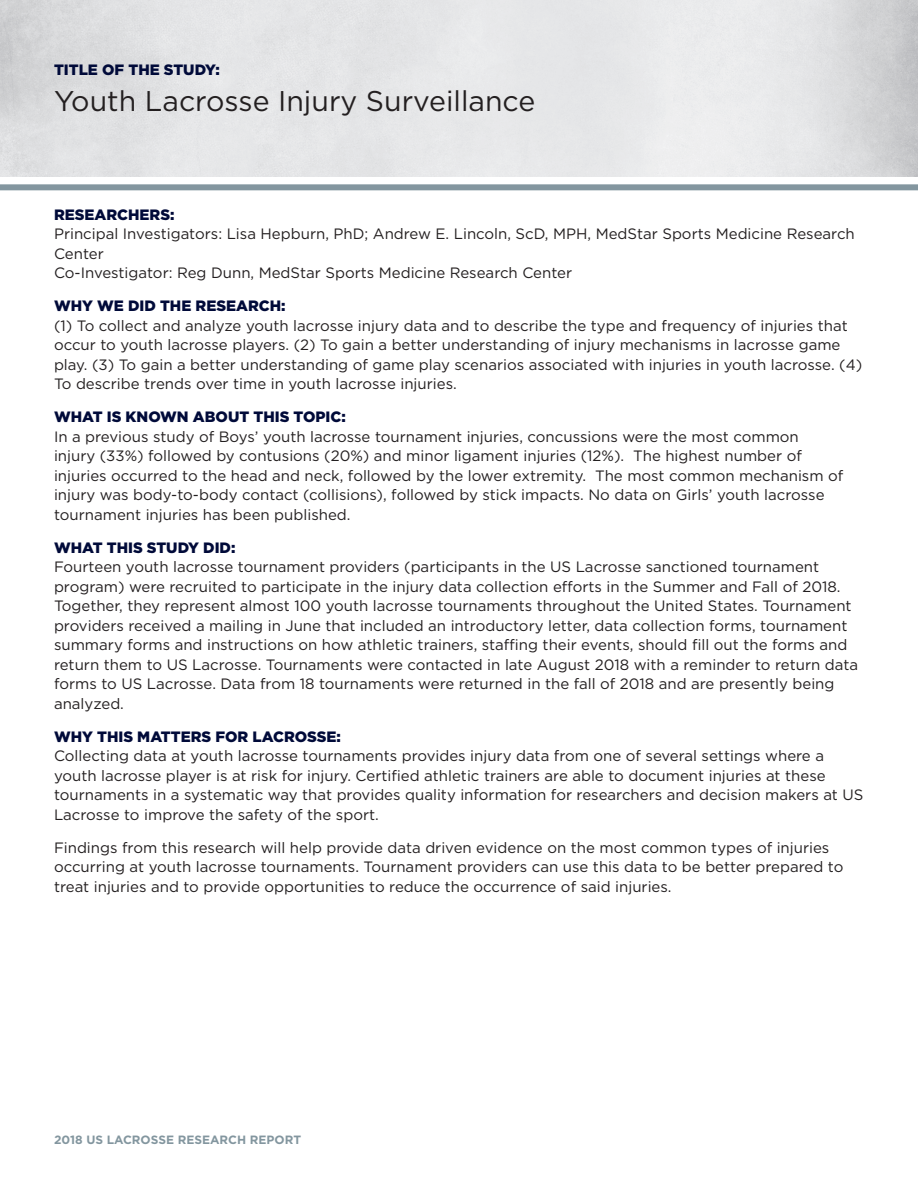
<style>
.page{position:relative;width:918px;height:1188px;background:#fff}
.page>*{position:absolute;margin:0;border:0;box-sizing:border-box;transform-origin:0 0}
.title_name{font:28.5px "Gotham";color:#231f20}
.body_small{font:15px/19.5px "Gotham";color:#231f20}
.bold_black{font:900 15px "Gotham";color:#000a39}
.t1{font:700 12px "Gotham";color:#83969f}
</style>
<div class="page">
<div style="left:0;top:184px;width:918px;height:6px;background:#83969f"></div>
<p class="bold_black" style="left:54px;top:61px;width:167px">TITLE OF THE STUDY:</p>
<p class="title_name" style="left:54px;top:83px;width:483px">Youth Lacrosse Injury Surveillance</p>
<p class="bold_black" style="left:54px;top:206px;width:122px">RESEARCHERS:</p>
<p class="body_small" style="left:54px;top:224px;width:802px">Principal Investigators: Lisa Hepburn, PhD; Andrew E. Lincoln, ScD, MPH, MedStar Sports Medicine Research<br>Center<br>Co-Investigator: Reg Dunn, MedStar Sports Medicine Research Center</p>
<p class="bold_black" style="left:54px;top:297px;width:233px">WHY WE DID THE RESEARCH:</p>
<p class="body_small" style="left:54px;top:315px;width:810px">(1) To collect and analyze youth lacrosse injury data and to describe the type and frequency of injuries that occur to youth lacrosse players. (2) To gain a better understanding of injury mechanisms in lacrosse game play. (3) To gain a better understanding of game play scenarios associated with injuries in youth lacrosse. (4)<br>To describe trends over time in youth lacrosse injuries.</p>
<p class="bold_black" style="left:54px;top:408px;width:293px">WHAT IS KNOWN ABOUT THIS TOPIC:</p>
<p class="body_small" style="left:54px;top:426px;width:791px">In a previous study of Boys’ youth lacrosse tournament injuries, concussions were the most common injury (33%) followed by contusions (20%) and minor ligament injuries (12%). The highest number of injuries occurred to the head and neck, followed by the lower extremity. The most common mechanism of injury was body-to-body contact (collisions), followed by stick impacts. No data on Girls’ youth lacrosse tournament injuries has been published.</p>
<p class="bold_black" style="left:54px;top:539px;width:183px">WHAT THIS STUDY DID:</p>
<p class="body_small" style="left:54px;top:557px;width:806px">Fourteen youth lacrosse tournament providers (participants in the US Lacrosse sanctioned tournament program) were recruited to participate in the injury data collection efforts in the Summer and Fall of 2018.<br>Together, they represent almost 100 youth lacrosse tournaments throughout the United States. Tournament providers received a mailing in June that included an introductory letter, data collection forms, tournament summary forms and instructions on how athletic trainers, staffing their events, should fill out the forms and return them to US Lacrosse. Tournaments were contacted in late August 2018 with a reminder to return data forms to US Lacrosse. Data from 18 tournaments were returned in the fall of 2018 and are presently being analyzed.</p>
<p class="bold_black" style="left:54px;top:728px;width:289px">WHY THIS MATTERS FOR LACROSSE:</p>
<p class="body_small" style="left:54px;top:746px;width:811px">Collecting data at youth lacrosse tournaments provides injury data from one of several settings where a youth lacrosse player is at risk for injury. Certified athletic trainers are able to document injuries at these tournaments in a systematic way that provides quality information for researchers and decision makers at US Lacrosse to improve the safety of the sport.</p>
<p class="body_small" style="left:54px;top:837px;width:791px">Findings from this research will help provide data driven evidence on the most common types of injuries occurring at youth lacrosse tournaments. Tournament providers can use this data to be better prepared to treat injuries and to provide opportunities to reduce the occurrence of said injuries.</p>
<p class="t1" style="left:54px;top:1133px;width:249px">2018 US LACROSSE RESEARCH REPORT</p>
</div>
